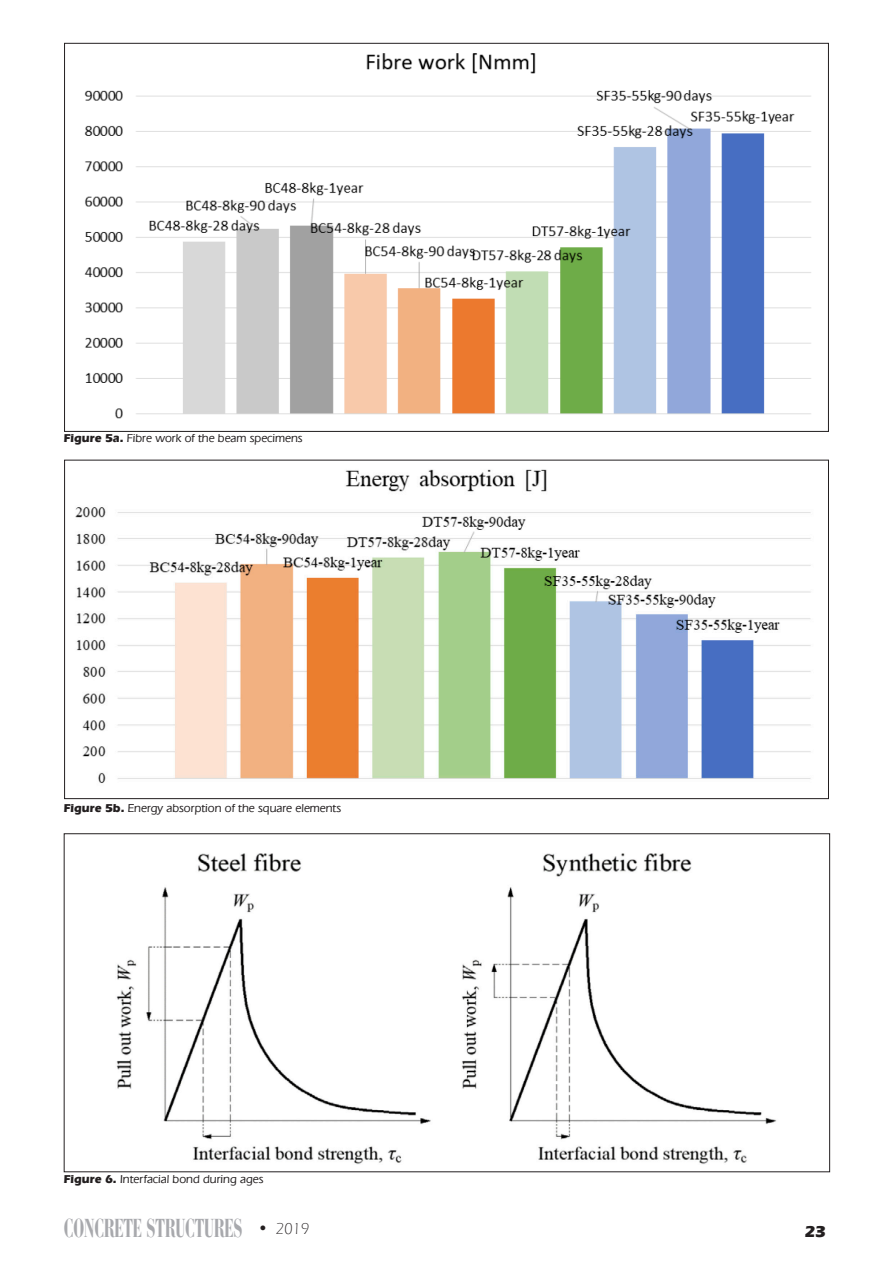
<style>
.page{position:relative;width:893px;height:1263px;background:#fff}
.page>*{position:absolute;margin:0;border:0;box-sizing:border-box;transform-origin:0 0}
.t1{font:27px "Bauer Bodoni BCHU Bold Condensed";color:#a8a9ad;scale:.75 1}
.t2{font:16.5px "Eras HU Bold";color:#231f20}
.Ábra_szoveg{font:12px "Eras Med HU Medium";color:#231f20}
.s1{font-family:"Eras HU Bold"}
.s2{font-family:"Eras HU Bold";font-size:16.5px;color:#231f20}
.s3{font-family:"Eras Lt HU Light";font-size:16.5px;color:#231f20}
</style>
<div class="page">
<img style="left:84px;top:53px;width:727px;height:366px">
<img style="left:75px;top:469px;width:736px;height:314px">
<img style="left:116px;top:853px;width:661px;height:312px">
<p class="Ábra_szoveg" style="left:64px;top:431px;width:240px"><span class="s1">Figure 5a.</span> Fibre work of the beam specimens</p>
<p class="Ábra_szoveg" style="left:64px;top:801px;width:279px"><span class="s1">Figure 5b.</span> Energy absorption of the square elements</p>
<p class="Ábra_szoveg" style="left:64px;top:1172px;width:201px"><span class="s1">Figure 6.</span> Interfacial bond during ages</p>
<h1 class="t1" style="left:64px;top:1211px;width:329px">CONCRETE STRUCTURES <span class="s2">•</span> <span class="s3">2019</span></h1>
<h2 class="t2" style="left:805px;top:1221px;width:22px">23</h2>
</div>
